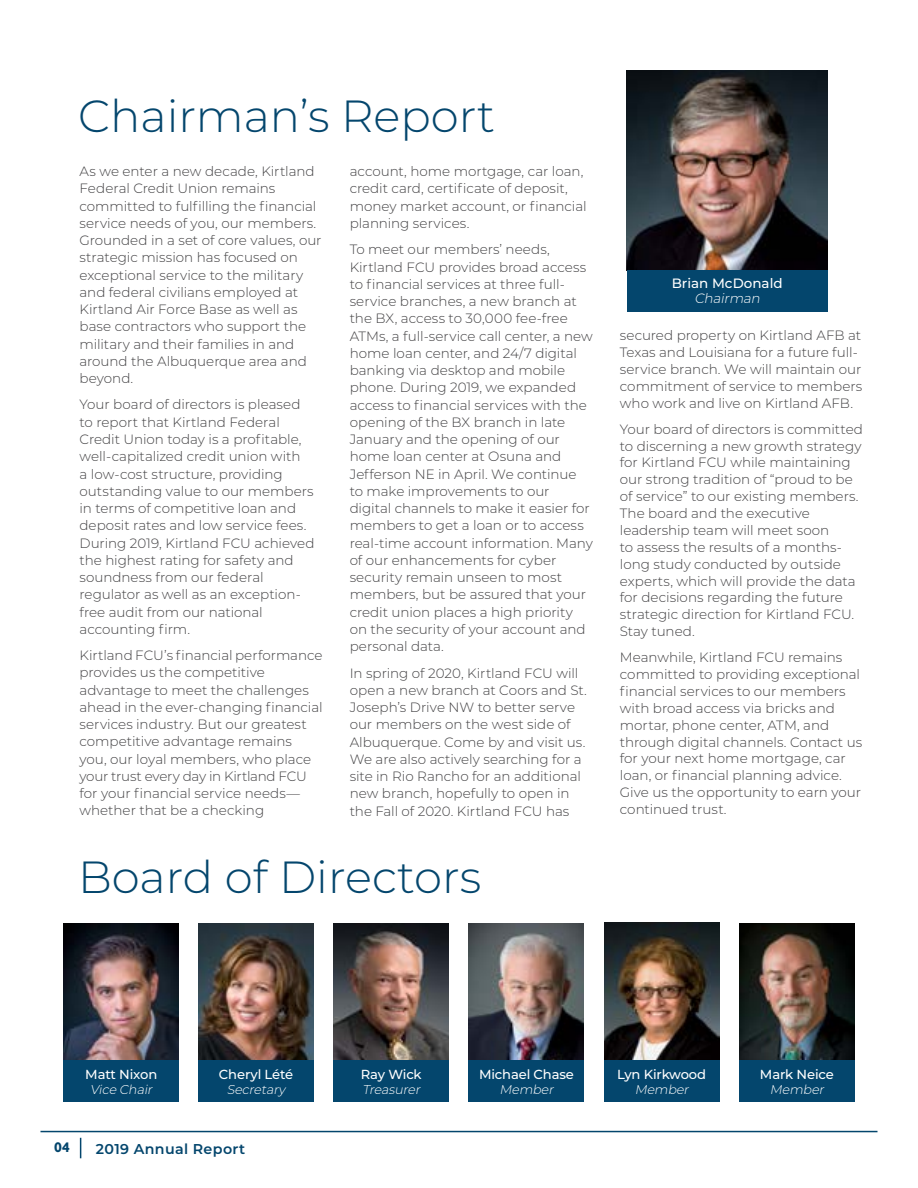
<style>
.page{position:relative;width:918px;height:1188px;background:#fff}
.page>*{position:absolute;margin:0;border:0;box-sizing:border-box;transform-origin:0 0}
.t1{font:300 45px "Montserrat";color:#04466d}
.t2{font:700 15px "Agenda";color:#04466d}
.t3{font:600 14.25px "Montserrat";letter-spacing:.025em;color:#04466d}
.t4{font:300 13.5px/17.2px "Montserrat";color:#414042}
.t5{font:500 13.5px "Montserrat";color:#fff}
.t6{font:italic 300 13.5px "Montserrat";color:#fff}
.t7{font:500 13.2px "Montserrat";letter-spacing:-.01em;color:#fff}
.t8{font:italic 300 12.75px "Montserrat";color:#fff}
</style>
<div class="page">
<hr style="left:41px;top:1131px;width:837px;height:1px;background:#04466d">
<img style="left:627px;top:70px;width:201px;height:200px">
<div style="left:627px;top:270px;width:201px;height:41px;background:#04466d"></div>
<svg style="left:80px;top:1138px;width:1px;height:20px"></svg>
<img style="left:604px;top:923px;width:115px;height:137px">
<div style="left:604px;top:1060px;width:115px;height:42px;background:#04466d"></div>
<img style="left:199px;top:923px;width:115px;height:137px">
<div style="left:199px;top:1060px;width:115px;height:42px;background:#04466d"></div>
<img style="left:334px;top:923px;width:115px;height:137px">
<div style="left:334px;top:1060px;width:115px;height:42px;background:#04466d"></div>
<img style="left:469px;top:923px;width:115px;height:137px">
<div style="left:469px;top:1060px;width:115px;height:42px;background:#04466d"></div>
<img style="left:739px;top:923px;width:115px;height:137px">
<div style="left:739px;top:1060px;width:115px;height:42px;background:#04466d"></div>
<img style="left:64px;top:923px;width:115px;height:137px">
<div style="left:64px;top:1060px;width:115px;height:42px;background:#04466d"></div>
<h1 class="t1" style="left:78px;top:86px;width:419px">Chairman’s Report</h1>
<p class="t4" style="left:80px;top:162px;width:244px">As we enter a new decade, Kirtland<br>Federal Credit Union remains committed to fulfilling the financial service needs of you, our members.<br>Grounded in a set of core values, our strategic mission has focused on exceptional service to the military and federal civilians employed at<br>Kirtland Air Force Base as well as base contractors who support the military and their families in and around the Albuquerque area and beyond.</p>
<p class="t4" style="left:80px;top:396px;width:237px">Your board of directors is pleased to report that Kirtland Federal<br>Credit Union today is a profitable, well-capitalized credit union with<br>a low-cost structure, providing outstanding value to our members in terms of competitive loan and deposit rates and low service fees.<br>During 2019, Kirtland FCU achieved the highest rating for safety and soundness from our federal regulator as well as an exception&shy;free audit from our national accounting firm.</p>
<p class="t4" style="left:80px;top:646px;width:245px">Kirtland FCU’s financial performance provides us the competitive advantage to meet the challenges ahead in the ever-changing financial services industry. But our greatest competitive advantage remains you, our loyal members, who place your trust every day in Kirtland FCU for your financial service needs— whether that be a checking</p>
<p class="t4" style="left:350px;top:162px;width:238px">account, home mortgage, car loan, credit card, certificate of deposit, money market account, or financial planning services.</p>
<p class="t4" style="left:350px;top:240px;width:245px">To meet our members’ needs,<br>Kirtland FCU provides broad access to financial services at three full&shy;service branches, a new branch at the BX, access to 30,000 fee-free<br>ATMs, a full-service call center, a new home loan center, and 24/7 digital banking via desktop and mobile phone. During 2019, we expanded access to financial services with the opening of the BX branch in late<br>January and the opening of our home loan center at Osuna and<br>Jefferson NE in April. We continue to make improvements to our digital channels to make it easier for members to get a loan or to access real-time account information. Many of our enhancements for cyber security remain unseen to most members, but be assured that your credit union places a high priority on the security of your account and personal data.</p>
<p class="t4" style="left:350px;top:664px;width:239px">In spring of 2020, Kirtland FCU will open a new branch at Coors and St.<br>Joseph’s Drive NW to better serve our members on the west side of Albuquerque. Come by and visit us.<br>We are also actively searching for a site in Rio Rancho for an additional new branch, hopefully to open in the Fall of 2020. Kirtland FCU has</p>
<h1 class="t1" style="left:78px;top:847px;width:405px">Board of Directors</h1>
<p class="t5" style="left:672px;top:274px;width:112px">Brian McDonald</p>
<p class="t6" style="left:694px;top:289px;width:70px">Chairman</p>
<p class="t4" style="left:620px;top:326px;width:244px;line-height:16.8px">secured property on Kirtland AFB at Texas and Louisiana for a future full&shy;service branch. We will maintain our commitment of service to members who work and live on Kirtland AFB.</p>
<p class="t4" style="left:620px;top:420px;width:245px;line-height:16.8px">Your board of directors is committed to discerning a new growth strategy for Kirtland FCU while maintaining our strong tradition of “proud to be of service” to our existing members.<br>The board and the executive leadership team will meet soon<br>to assess the results of a months&shy;long study conducted by outside experts, which will provide the data for decisions regarding the future strategic direction for Kirtland FCU.<br>Stay tuned.</p>
<p class="t4" style="left:620px;top:649px;width:244px;line-height:16.8px">Meanwhile, Kirtland FCU remains committed to providing exceptional financial services to our members with broad access via bricks and mortar, phone center, ATM, and through digital channels. Contact us for your next home mortgage, car loan, or financial planning advice.<br>Give us the opportunity to earn your continued trust.</p>
<p class="t7" style="left:85px;top:1065px;width:74px">Matt Nixon</p>
<p class="t8" style="left:90px;top:1081px;width:66px">Vice Chair</p>
<p class="t7" style="left:219px;top:1065px;width:76px">Cheryl Lété</p>
<p class="t8" style="left:227px;top:1081px;width:60px">Secretary</p>
<p class="t2" style="left:54px;top:1139px;width:17px">04</p>
<p class="t3" style="left:96px;top:1139px;width:151px">2019 Annual Report</p>
<p class="t7" style="left:361px;top:1065px;width:62px">Ray Wick</p>
<p class="t8" style="left:362px;top:1081px;width:62px">Treasurer</p>
<p class="t7" style="left:479px;top:1065px;width:96px">Michael Chase</p>
<p class="t8" style="left:499px;top:1081px;width:58px">Member</p>
<p class="t7" style="left:617px;top:1065px;width:90px">Lyn Kirkwood</p>
<p class="t8" style="left:635px;top:1080px;width:58px">Member</p>
<p class="t7" style="left:760px;top:1065px;width:75px">Mark Neice</p>
<p class="t8" style="left:770px;top:1081px;width:58px">Member</p>
</div>
